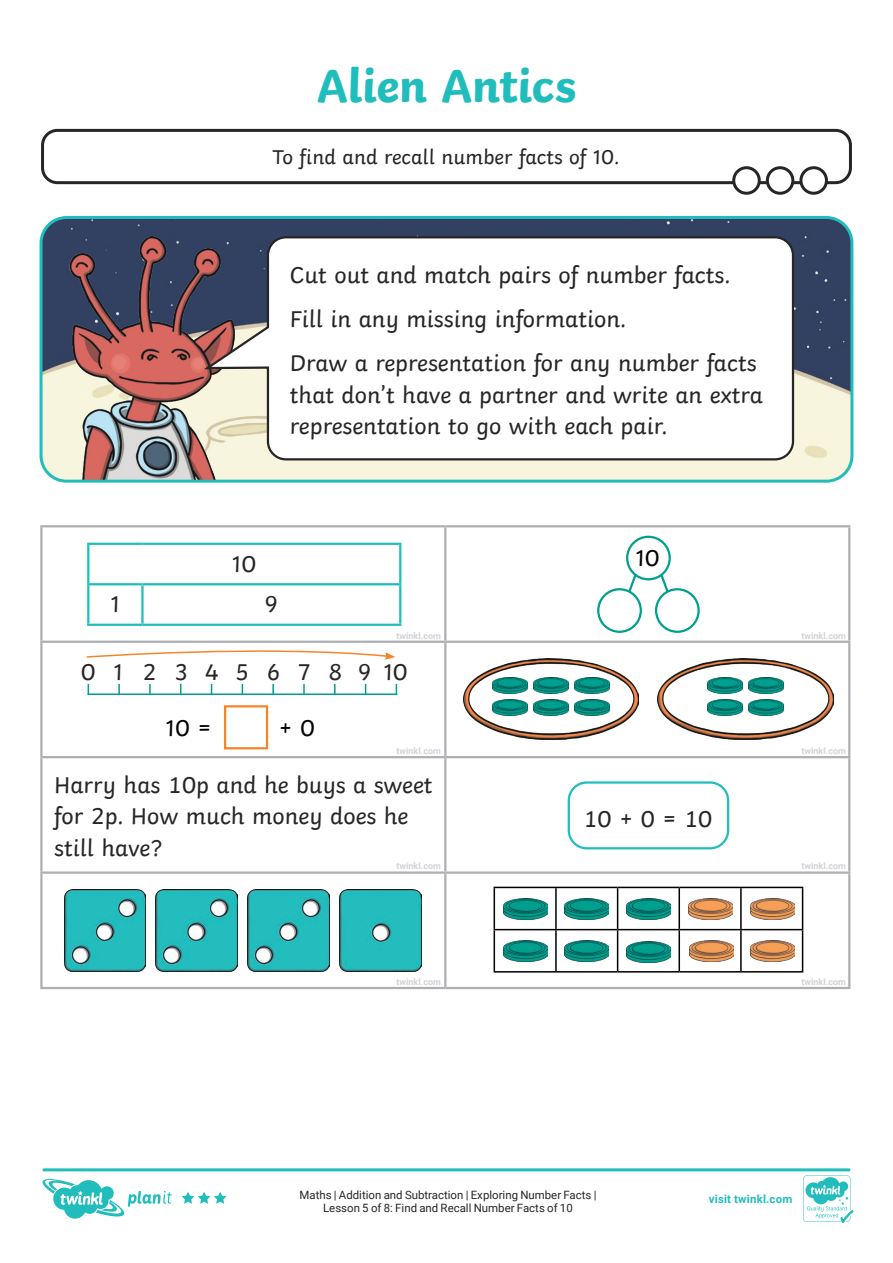
<style>
.page{position:relative;width:893px;height:1263px;background:#fff}
.page>*{position:absolute;margin:0;border:0;box-sizing:border-box;transform-origin:0 0}
.Heading_1{font:700 48px "Twinkl";letter-spacing:-.01em;color:#21bdbd}
.KS1_Body_Copy{font:24px/31.5px "Twinkl";color:#282526}
.t1{font:24px "Twinkl";color:#000}
.Aim{font:21px "Twinkl";color:#282526}
.t2{font:11.4px/13.8px "Roboto";color:#282526;text-align:center}
.t3{font:700 11.4px "Roboto";letter-spacing:.02em;color:#21bdbd}
.Twinkl_Website{font:700 9px "Roboto";color:#d2d3d5}
</style>
<div class="page">
<img style="left:41px;top:219px;width:811px;height:260px">
<hr style="left:40px;top:525px;width:405px;height:2px;background:#aeafb3">
<hr style="left:40px;top:527px;width:3px;height:114px;background:#aeafb3">
<hr style="left:445px;top:525px;width:405px;height:2px;background:#aeafb3">
<hr style="left:444px;top:527px;width:2px;height:114px;background:#aeafb3">
<hr style="left:848px;top:527px;width:2px;height:114px;background:#aeafb3">
<hr style="left:40px;top:641px;width:405px;height:2px;background:#aeafb3">
<hr style="left:40px;top:643px;width:3px;height:113px;background:#aeafb3">
<hr style="left:445px;top:641px;width:405px;height:2px;background:#aeafb3">
<hr style="left:444px;top:643px;width:2px;height:113px;background:#aeafb3">
<hr style="left:848px;top:643px;width:2px;height:113px;background:#aeafb3">
<hr style="left:40px;top:756px;width:405px;height:2px;background:#aeafb3">
<hr style="left:40px;top:758px;width:3px;height:113px;background:#aeafb3">
<hr style="left:445px;top:756px;width:405px;height:2px;background:#aeafb3">
<hr style="left:444px;top:758px;width:2px;height:113px;background:#aeafb3">
<hr style="left:848px;top:758px;width:2px;height:113px;background:#aeafb3">
<hr style="left:40px;top:871px;width:405px;height:3px;background:#aeafb3">
<hr style="left:40px;top:874px;width:3px;height:113px;background:#aeafb3">
<hr style="left:445px;top:871px;width:405px;height:3px;background:#aeafb3">
<hr style="left:444px;top:874px;width:2px;height:113px;background:#aeafb3">
<hr style="left:848px;top:874px;width:2px;height:113px;background:#aeafb3">
<hr style="left:40px;top:987px;width:405px;height:2px;background:#aeafb3">
<hr style="left:445px;top:987px;width:405px;height:2px;background:#aeafb3">
<svg style="left:624px;top:566px;width:16px;height:34px"></svg>
<svg style="left:656px;top:566px;width:17px;height:36px"></svg>
<div style="left:627px;top:537px;width:43px;height:42px;background:#fff;border-radius:50%"></div>
<div style="left:626px;top:536px;width:45px;height:44px;border:2px solid #00a08f;border-radius:50%"></div>
<div style="left:598px;top:589px;width:43px;height:43px;background:#fff;border-radius:50%"></div>
<div style="left:597px;top:588px;width:45px;height:45px;border:2px solid #00a08f;border-radius:50%"></div>
<div style="left:656px;top:589px;width:43px;height:43px;background:#fff;border-radius:50%"></div>
<div style="left:655px;top:588px;width:45px;height:45px;border:2px solid #00a08f;border-radius:50%"></div>
<div style="left:224px;top:705px;width:44px;height:44px;border:2px solid #f5852a"></div>
<hr style="left:88px;top:693px;width:309px;height:2px;background:#00a08f">
<svg style="left:118px;top:684px;width:2px;height:10px"></svg>
<svg style="left:149px;top:684px;width:2px;height:10px"></svg>
<svg style="left:180px;top:684px;width:2px;height:10px"></svg>
<svg style="left:272px;top:684px;width:2px;height:10px"></svg>
<svg style="left:303px;top:684px;width:2px;height:10px"></svg>
<svg style="left:334px;top:684px;width:2px;height:10px"></svg>
<svg style="left:86px;top:650px;width:309px;height:10px"></svg>
<div style="left:41px;top:129px;width:811px;height:55px;border:3px solid #282526;border-radius:15px"></div>
<div style="left:734px;top:168px;width:25px;height:25px;background:#fff;border-radius:50%"></div>
<div style="left:732px;top:166px;width:29px;height:29px;border:3px solid #282526;border-radius:50%"></div>
<div style="left:767px;top:168px;width:26px;height:25px;background:#fff;border-radius:50%"></div>
<div style="left:766px;top:166px;width:28px;height:29px;border:3px solid #282526;border-radius:50%"></div>
<div style="left:801px;top:168px;width:25px;height:25px;background:#fff;border-radius:50%"></div>
<div style="left:799px;top:166px;width:29px;height:29px;border:3px solid #282526;border-radius:50%"></div>
<img style="left:68px;top:236px;width:171px;height:243px">
<div style="left:40px;top:216px;width:813px;height:267px;border:3px solid #21bdbd;border-radius:26px"></div>
<svg style="left:200px;top:235px;width:595px;height:227px"></svg>
<hr style="left:87px;top:543px;width:55px;height:2px;background:#21bdbd">
<hr style="left:87px;top:545px;width:2px;height:38px;background:#21bdbd">
<hr style="left:142px;top:543px;width:259px;height:2px;background:#21bdbd">
<hr style="left:399px;top:545px;width:2px;height:38px;background:#21bdbd">
<hr style="left:87px;top:583px;width:55px;height:2px;background:#21bdbd">
<hr style="left:87px;top:585px;width:2px;height:39px;background:#21bdbd">
<hr style="left:142px;top:583px;width:259px;height:2px;background:#21bdbd">
<hr style="left:141px;top:585px;width:3px;height:39px;background:#21bdbd">
<hr style="left:399px;top:585px;width:2px;height:39px;background:#21bdbd">
<hr style="left:87px;top:624px;width:55px;height:2px;background:#21bdbd">
<hr style="left:142px;top:624px;width:259px;height:2px;background:#21bdbd">
<div style="left:568px;top:781px;width:161px;height:68px;border:2px solid #21bdbd;border-radius:18px"></div>
<img style="left:156px;top:890px;width:82px;height:82px">
<img style="left:64px;top:890px;width:82px;height:82px">
<img style="left:340px;top:890px;width:82px;height:82px">
<img style="left:248px;top:890px;width:82px;height:82px">
<hr style="left:494px;top:887px;width:62px;height:1px;background:#000">
<hr style="left:494px;top:888px;width:1px;height:41px;background:#000">
<hr style="left:556px;top:887px;width:62px;height:1px;background:#000">
<hr style="left:555px;top:888px;width:2px;height:41px;background:#000">
<hr style="left:618px;top:887px;width:61px;height:1px;background:#000">
<hr style="left:617px;top:888px;width:1px;height:41px;background:#000">
<hr style="left:679px;top:887px;width:62px;height:1px;background:#000">
<hr style="left:678px;top:888px;width:2px;height:41px;background:#000">
<hr style="left:741px;top:887px;width:62px;height:1px;background:#000">
<hr style="left:740px;top:888px;width:2px;height:41px;background:#000">
<hr style="left:802px;top:888px;width:1px;height:41px;background:#000">
<hr style="left:494px;top:929px;width:62px;height:1px;background:#000">
<hr style="left:494px;top:930px;width:1px;height:41px;background:#000">
<hr style="left:556px;top:929px;width:62px;height:1px;background:#000">
<hr style="left:555px;top:930px;width:2px;height:41px;background:#000">
<hr style="left:618px;top:929px;width:61px;height:1px;background:#000">
<hr style="left:617px;top:930px;width:1px;height:41px;background:#000">
<hr style="left:679px;top:929px;width:62px;height:1px;background:#000">
<hr style="left:678px;top:930px;width:2px;height:41px;background:#000">
<hr style="left:741px;top:929px;width:62px;height:1px;background:#000">
<hr style="left:740px;top:930px;width:2px;height:41px;background:#000">
<hr style="left:802px;top:930px;width:1px;height:41px;background:#000">
<hr style="left:494px;top:971px;width:62px;height:1px;background:#000">
<hr style="left:556px;top:971px;width:62px;height:1px;background:#000">
<hr style="left:618px;top:971px;width:61px;height:1px;background:#000">
<hr style="left:679px;top:971px;width:62px;height:1px;background:#000">
<hr style="left:741px;top:971px;width:62px;height:1px;background:#000">
<img style="left:504px;top:899px;width:44px;height:20px">
<img style="left:504px;top:940px;width:44px;height:21px">
<img style="left:564px;top:940px;width:44px;height:21px">
<img style="left:627px;top:942px;width:44px;height:21px">
<img style="left:689px;top:940px;width:44px;height:21px">
<img style="left:688px;top:899px;width:44px;height:20px">
<img style="left:750px;top:898px;width:44px;height:21px">
<img style="left:750px;top:940px;width:44px;height:21px">
<img style="left:564px;top:899px;width:44px;height:20px">
<img style="left:626px;top:899px;width:44px;height:20px">
<img style="left:463px;top:658px;width:176px;height:81px">
<img style="left:658px;top:658px;width:175px;height:81px">
<img style="left:493px;top:677px;width:35px;height:16px">
<img style="left:534px;top:677px;width:35px;height:16px">
<img style="left:493px;top:699px;width:35px;height:17px">
<img style="left:534px;top:699px;width:35px;height:17px">
<img style="left:574px;top:677px;width:35px;height:16px">
<img style="left:574px;top:699px;width:35px;height:17px">
<img style="left:708px;top:677px;width:35px;height:16px">
<img style="left:749px;top:677px;width:34px;height:16px">
<img style="left:708px;top:699px;width:35px;height:17px">
<img style="left:749px;top:699px;width:34px;height:17px">
<svg style="left:42px;top:1168px;width:811px;height:55px"></svg>
<p class="Heading_1" style="left:317px;top:46px;width:261px">Alien Antics</p>
<p class="Aim" style="left:272px;top:140px;width:349px">To find and recall number facts of 10.</p>
<p class="KS1_Body_Copy" style="left:290px;top:257px;width:442px">Cut out and match pairs of number facts.</p>
<p class="KS1_Body_Copy" style="left:290px;top:301px;width:338px">Fill in any missing information.</p>
<p class="KS1_Body_Copy" style="left:290px;top:345px;width:475px">Draw a representation for any number facts that don’t have a partner and write an extra representation to go with each pair.</p>
<p class="KS1_Body_Copy" style="left:232px;top:546px;width:26px">10</p>
<p class="KS1_Body_Copy" style="left:111px;top:586px;width:11px">1</p>
<p class="KS1_Body_Copy" style="left:265px;top:586px;width:15px">9</p>
<p class="t1" style="left:636px;top:539px;width:26px">10</p>
<p class="Twinkl_Website" style="left:396px;top:630px;width:46px">twinkl.com</p>
<p class="Twinkl_Website" style="left:801px;top:630px;width:46px">twinkl.com</p>
<p class="KS1_Body_Copy" style="left:81px;top:654px;width:16px">0</p>
<p class="KS1_Body_Copy" style="left:114px;top:654px;width:11px">1</p>
<p class="KS1_Body_Copy" style="left:144px;top:654px;width:14px">2</p>
<p class="KS1_Body_Copy" style="left:175px;top:654px;width:14px">3</p>
<p class="KS1_Body_Copy" style="left:205px;top:654px;width:15px">4</p>
<p class="KS1_Body_Copy" style="left:236px;top:654px;width:14px">5</p>
<p class="KS1_Body_Copy" style="left:267px;top:654px;width:14px">6</p>
<p class="KS1_Body_Copy" style="left:298px;top:654px;width:13px">7</p>
<p class="KS1_Body_Copy" style="left:329px;top:654px;width:15px">8</p>
<p class="KS1_Body_Copy" style="left:358px;top:654px;width:15px">9</p>
<p class="KS1_Body_Copy" style="left:384px;top:654px;width:26px">10</p>
<p class="t1" style="left:166px;top:709px;width:47px">10 =</p>
<p class="t1" style="left:279px;top:709px;width:38px">+ 0</p>
<p class="Twinkl_Website" style="left:396px;top:745px;width:46px">twinkl.com</p>
<p class="Twinkl_Website" style="left:801px;top:745px;width:46px">twinkl.com</p>
<p class="KS1_Body_Copy" style="left:54px;top:767px;width:380px">Harry has 10p and he buys a sweet for 2p. How much money does he still have?</p>
<p class="KS1_Body_Copy" style="left:583px;top:801px;width:130px">10 + 0 = 10</p>
<p class="Twinkl_Website" style="left:396px;top:859px;width:46px">twinkl.com</p>
<p class="Twinkl_Website" style="left:801px;top:859px;width:46px">twinkl.com</p>
<p class="Twinkl_Website" style="left:396px;top:975px;width:46px">twinkl.com</p>
<p class="Twinkl_Website" style="left:801px;top:975px;width:46px">twinkl.com</p>
<p class="t2" style="left:299px;top:1187px;width:299px">Maths | Addition and Subtraction | Exploring Number Facts |<br>Lesson 5 of 8: Find and Recall Number Facts of 10</p>
<p class="t3" style="left:709px;top:1191px;width:85px">visit twinkl.com</p>
</div>
